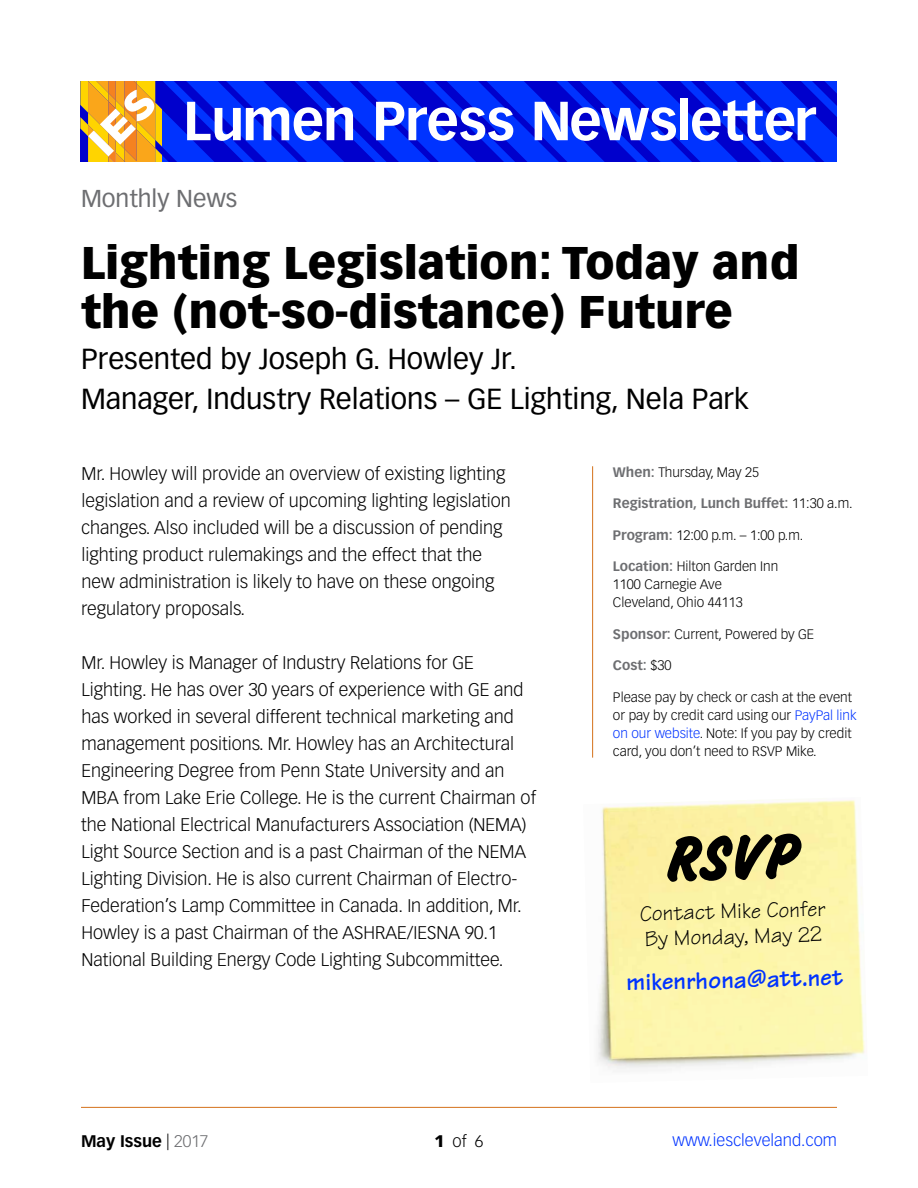
<style>
.page{position:relative;width:918px;height:1188px;background:#fff}
.page>*{position:absolute;margin:0;border:0;box-sizing:border-box;transform-origin:0 0}
.t1{font:67.35px "Challenge Extra Bold Plain";color:#000}
.t2{font:700 54px "Vectora LH";letter-spacing:-.02em;color:#fff}
.t3{font:900 45px/49.5px "Vectora LH";color:#000}
.t4{font:28.5px/40.5px "Vectora LH";color:#000}
.t5{font:700 25.2px "Tekton";color:#03f}
.t6{font:24px "Vectora LH";color:#6d6e71}
.t7{font:22.5px/25.3px "Tekton";color:#000}
.t8{font:300 18px/27px "Vectora LH";color:#000}
.t9{font:300 16.5px "Vectora LH";color:#03f}
.t10{font:700 16.5px "Vectora LH";color:#000}
.t11{font:300 16.5px "Vectora LH";color:#000}
.t12{font:300 13.5px/18px "Vectora LH";color:#000}
.t13{font:700 13.5px "Vectora LH";color:#6d6e71}
.s1{font-weight:700;color:#6d6e71}
.s2{font-weight:300;color:#000}
.s3{color:#03f}
.s4{font-weight:300}
.s5{font-weight:300;color:#6d6e71}
.s6{font-weight:900}
</style>
<div class="page">
<img style="left:598px;top:799px;width:267px;height:270px">
<hr style="left:592px;top:466px;width:1px;height:292px;background:#d4711b">
<hr style="left:81px;top:1107px;width:756px;height:1px;background:#d4711b">
<svg style="left:162px;top:81px;width:675px;height:81px;fill:#03f"></svg>
<svg style="left:80px;top:81px;width:82px;height:81px"></svg>
<h2 class="t2" style="left:183px;top:88px;width:634px">Lumen Press Newsletter</h2>
<h3 class="t6" style="left:81px;top:184px;width:158px">Monthly News</h3>
<h3 class="t3" style="left:81px;top:238px;width:720px">Lighting Legislation: Today and the (not-so-distance) Future</h3>
<h3 class="t4" style="left:81px;top:339px;width:669px">Presented by Joseph G. Howley Jr.<br>Manager, Industry Relations – GE Lighting, Nela Park</h3>
<p class="t8" style="left:81px;top:460px;width:431px">Mr. Howley will provide an overview of existing lighting legislation and a review of upcoming lighting legislation changes. Also included will be a discussion of pending lighting product rulemakings and the effect that the new administration is likely to have on these ongoing regulatory proposals.</p>
<p class="t8" style="left:81px;top:649px;width:456px">Mr. Howley is Manager of Industry Relations for GE Lighting. He has over 30 years of experience with GE and has worked in several different technical marketing and management positions. Mr. Howley has an Architectural Engineering Degree from Penn State University and an MBA from Lake Erie College. He is the current Chairman of the National Electrical Manufacturers Association (NEMA)<br>Light Source Section and is a past Chairman of the NEMA Lighting Division. He is also current Chairman of Electro-Federation’s Lamp Committee in Canada. In addition, Mr.<br>Howley is a past Chairman of the ASHRAE/IESNA 90.1<br>National Building Energy Code Lighting Subcommittee.</p>
<p class="t12" style="left:613px;top:463px;width:148px"><span class="s1">When:</span> Thursday, May 25</p>
<p class="t13" style="left:613px;top:495px;width:241px">Registration, Lunch Buffet: <span class="s2">11:30 a.m.</span></p>
<p class="t12" style="left:613px;top:526px;width:192px"><span class="s1">Program:</span> 12:00 p.m. – 1:00 p.m.</p>
<p class="t12" style="left:613px;top:558px;width:167px"><span class="s1">Location:</span> Hilton Garden Inn<br>1100 Carnegie Ave<br>Cleveland, Ohio 44113</p>
<p class="t12" style="left:613px;top:625px;width:203px"><span class="s1">Sponsor:</span> Current, Powered by GE</p>
<p class="t13" style="left:613px;top:657px;width:60px">Cost: <span class="s2">$30</span></p>
<p class="t12" style="left:613px;top:688px;width:245px">Please pay by check or cash at the event or pay by credit card using our <span class="s3">PayPal link on our website</span>. Note: If you pay by credit card, you don’t need to RSVP Mike.</p>
<h1 class="t1" style="left:665px;top:819px;width:134px;rotate:-1deg">rsvp</h1>
<p class="t7" style="left:640px;top:900px;width:187px;rotate:-1deg">Contact Mike Confer<br>By Monday, May 22</p>
<h3 class="t5" style="left:625px;top:967px;width:219px;rotate:-2deg">mikenrhona@att.net</h3>
<p class="t10" style="left:81px;top:1131px;width:129px">May Issue <span class="s4">|</span> <span class="s5">2017</span></p>
<p class="t11" style="left:435px;top:1132px;width:50px"><span class="s6">1</span>of6</p>
<p class="t9" style="left:673px;top:1131px;width:166px">www.iescleveland.com</p>
</div>
